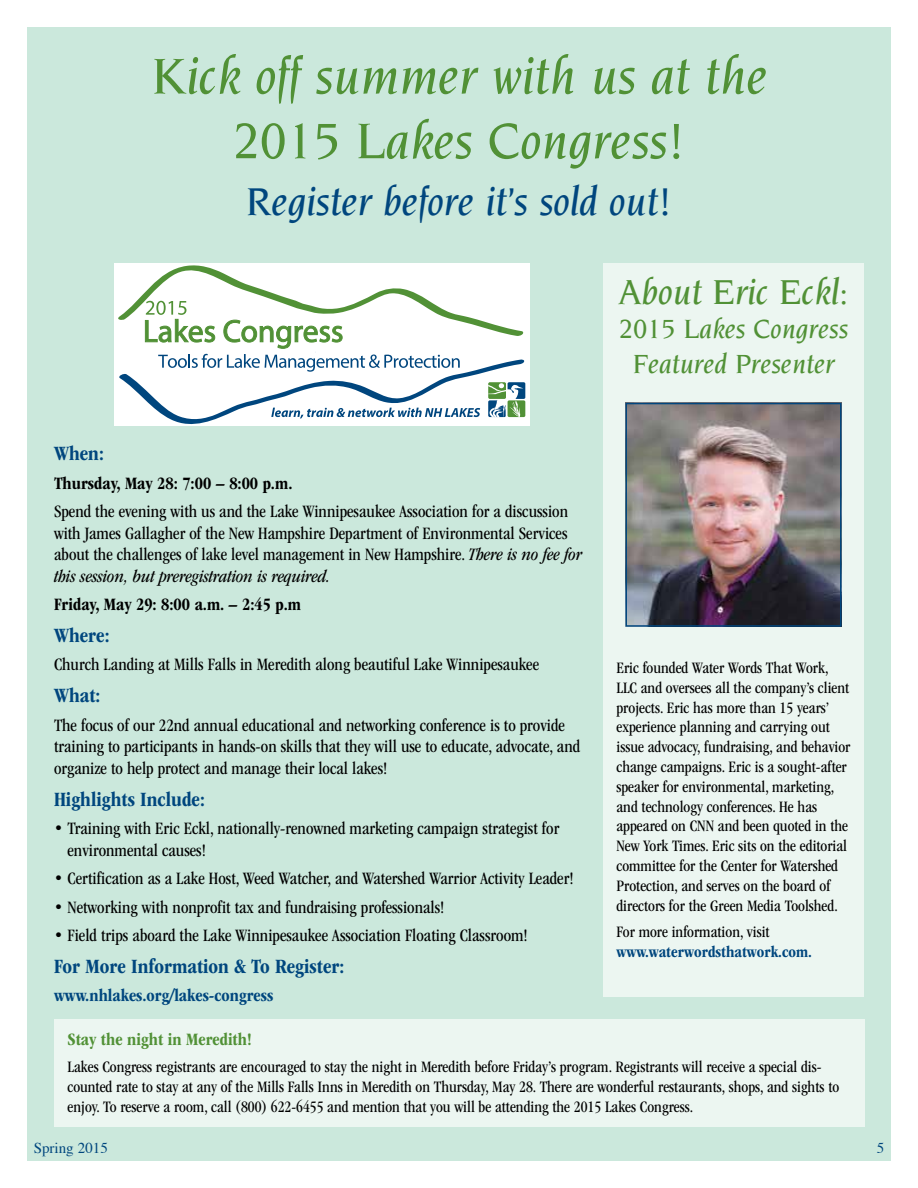
<style>
.page{position:relative;width:918px;height:1188px;background:#fff}
.page>*{position:absolute;margin:0;border:0;box-sizing:border-box;transform-origin:0 0}
.t1{font:italic 500 54px/64.8px "Novarese Std";color:#519136;text-align:center}
.t2{font:italic 500 42px "Novarese Std";color:#00467e}
.t3{font:italic 500 37.5px "Novarese Std";color:#519136}
.t4{font:italic 500 28.5px/34.2px "Novarese Std";color:#519136;text-align:center}
.t5{font:700 condensed 21px "ITC Garamond Std";color:#00467e}
.t6{font:condensed 18px/21.6px "ITC Garamond Std";color:#000}
.t7{font:700 condensed 18px "ITC Garamond Std";color:#000}
.t8{font:700 condensed 18px "ITC Garamond Std";color:#00467e}
.t9{font:700 condensed 18px "ITC Garamond Std";color:#519136}
.t10{font:condensed 16.5px/19.8px "ITC Garamond Std";color:#000}
.t11{font:700 condensed 16.5px "ITC Garamond Std";color:#00467e}
.t12{font:15px "Times";color:#00467e}
.s1{font-style:italic}
</style>
<div class="page">
<div style="left:27px;top:27px;width:864px;height:1134px;background:#cbe8dc"></div>
<svg style="left:115px;top:263px;width:410px;height:163px;background:#e0eae7"></svg>
<div style="left:603px;top:263px;width:261px;height:734px;background:#ecf6f1"></div>
<img style="left:625px;top:403px;width:215px;height:224px">
<div style="left:626px;top:403px;width:216px;height:224px;border:1px solid #00467e"></div>
<div style="left:54px;top:1019px;width:810px;height:108px;background:#ecf6f1"></div>
<h1 class="t1" style="left:151px;top:43px;width:619px">Kick off summer with us at the<br>2015 Lakes Congress!</h1>
<h2 class="t2" style="left:246px;top:179px;width:428px">Register before it’s sold out!</h2>
<p class="t5" style="left:54px;top:442px;width:51px">When:</p>
<p class="t7" style="left:54px;top:473px;width:240px">Thursday, May 28: 7:00 – 8:00 p.m.</p>
<p class="t6" style="left:54px;top:501px;width:530px">Spend the evening with us and the Lake Winnipesaukee Association for a discussion with James Gallagher of the New Hampshire Department of Environmental Services about the challenges of lake level management in New Hampshire. <span class="s1">There is no fee for this session, but preregistration is required.</span></p>
<p class="t7" style="left:54px;top:594px;width:249px">Friday, May 29: 8:00 a.m. – 2:45 p.m</p>
<p class="t5" style="left:54px;top:624px;width:57px">Where:</p>
<p class="t6" style="left:54px;top:654px;width:487px">Church Landing at Mills Falls in Meredith along beautiful Lake Winnipesaukee</p>
<p class="t5" style="left:54px;top:684px;width:48px">What:</p>
<p class="t6" style="left:54px;top:714px;width:528px">The focus of our 22nd annual educational and networking conference is to provide training to participants in hands-on skills that they will use to educate, advocate, and organize to help protect and manage their local lakes!</p>
<p class="t5" style="left:54px;top:787px;width:152px">Highlights Include:</p>
<p class="t6" style="left:68px;top:818px;width:493px;text-indent:-14px">• Training with Eric Eckl, nationally-renowned marketing campaign strategist for environmental causes!</p>
<p class="t6" style="left:54px;top:868px;width:521px">• Certification as a Lake Host, Weed Watcher, and Watershed Warrior Activity Leader!</p>
<p class="t6" style="left:54px;top:896px;width:392px">• Networking with nonprofit tax and fundraising professionals!</p>
<p class="t6" style="left:54px;top:924px;width:475px">• Field trips aboard the Lake Winnipesaukee Association Floating Classroom!</p>
<p class="t5" style="left:54px;top:954px;width:292px">For More Information &amp; To Register:</p>
<p class="t8" style="left:54px;top:985px;width:221px">www.nhlakes.org/lakes-congress</p>
<h3 class="t3" style="left:619px;top:272px;width:231px">About Eric Eckl:</h3>
<h3 class="t4" style="left:619px;top:312px;width:231px">2015 Lakes Congress<br>Featured Presenter</h3>
<p class="t10" style="left:616px;top:658px;width:236px">Eric founded Water Words That Work, LLC and oversees all the company’s client projects. Eric has more than 15 years’ experience planning and carrying out issue advocacy, fundraising, and behavior change campaigns. Eric is a sought-after speaker for environmental, marketing, and technology conferences. He has appeared on CNN and been quoted in the New York Times. Eric sits on the editorial committee for the Center for Watershed Protection, and serves on the board of directors for the Green Media Toolshed.</p>
<p class="t10" style="left:616px;top:922px;width:155px">For more information, visit</p>
<p class="t11" style="left:616px;top:943px;width:197px">www.waterwordsthatwork.com.</p>
<p class="t9" style="left:68px;top:1030px;width:186px">Stay the night in Meredith!</p>
<p class="t10" style="left:68px;top:1057px;width:773px">Lakes Congress registrants are encouraged to stay the night in Meredith before Friday’s program. Registrants will receive a special dis&shy;counted rate to stay at any of the Mills Falls Inns in Meredith on Thursday, May 28. There are wonderful restaurants, shops, and sights to enjoy. To reserve a room, call (800) 622-6455 and mention that you will be attending the 2015 Lakes Congress.</p>
<p class="t12" style="left:34px;top:1134px;width:76px">Spring 2015</p>
<p class="t12" style="left:877px;top:1134px;width:9px">5</p>
</div>
